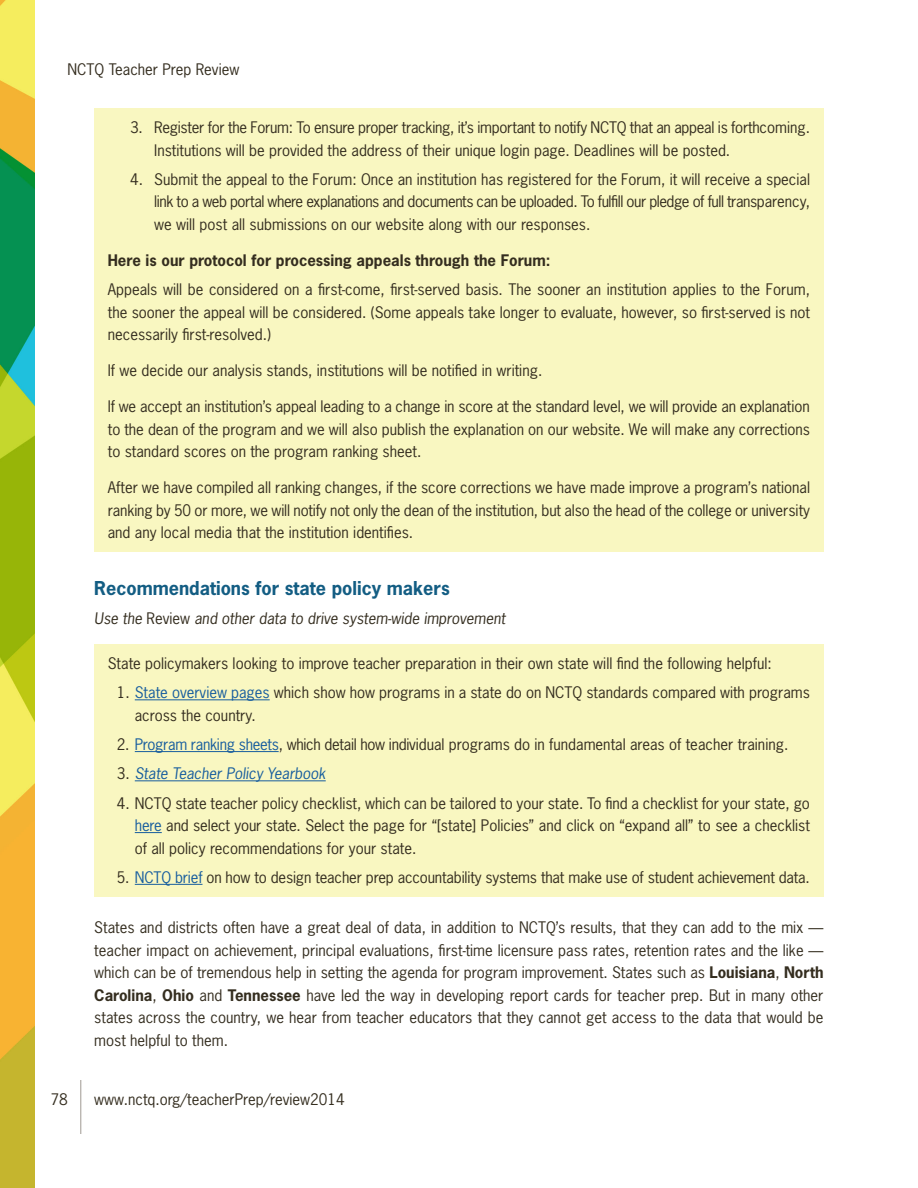
<style>
.page{position:relative;width:918px;height:1188px;background:#fff}
.page>*{position:absolute;margin:0;border:0;box-sizing:border-box;transform-origin:0 0}
.third_heading{font:700 18px "News Gothic Std";color:#135d83}
.paragraph{font:15px/22.5px "News Gothic Std";color:#342d1f;text-align:justify}
.tab_number{font:15px/22.5px "News Gothic Std";color:#342d1f}
.check_list_item{font:15px/22.5px "News Gothic Std";color:#342d1f}
.paragraph-2{font:700 15px "News Gothic Std";color:#342d1f}
.paragraph-3{font:italic 15px "News Gothic Std";color:#342d1f}
.tab_number-2{font:italic 15px "News Gothic Std";color:#175d9e}
.s1{font-style:normal}
.s2{color:#175d9e}
.s3{font-style:normal;color:#342d1f}
.s4{font-weight:700}
</style>
<div class="page">
<hr style="left:80px;top:1080px;width:1px;height:54px;background:#9f9992">
<img style="left:0;top:0;width:35px;height:1188px">
<div style="left:94px;top:108px;width:730px;height:444px;background:#f9f7c1"></div>
<div style="left:94px;top:644px;width:730px;height:252px;background:#f9f7c1"></div>
<hr style="left:135px;top:699px;width:135px;height:1px;background:#175d9e">
<hr style="left:135px;top:751px;width:144px;height:1px;background:#175d9e">
<hr style="left:135px;top:780px;width:191px;height:1px;background:#175d9e">
<svg style="left:135px;top:832px;width:27px;height:1px"></svg>
<hr style="left:135px;top:884px;width:67px;height:1px;background:#175d9e">
<p class="paragraph" style="left:68px;top:58px;width:173px">NCTQ Teacher Prep Review</p>
<p class="check_list_item" style="left:154px;top:116px;width:657px;text-indent:-24px">3. Register for the Forum: To ensure proper tracking, it’s important to notify NCTQ that an appeal is forthcoming.<br>Institutions will be provided the address of their unique login page. Deadlines will be posted.</p>
<p class="check_list_item" style="left:154px;top:168px;width:657px;text-align:justify;text-indent:-24px">4. Submit the appeal to the Forum: Once an institution has registered for the Forum, it will receive a special link to a web portal where explanations and documents can be uploaded. To fulfill our pledge of full transparency, we will post all submissions on our website along with our responses.</p>
<p class="paragraph-2" style="left:108px;top:250px;width:444px">Here is our protocol for processing appeals through the Forum:</p>
<p class="paragraph" style="left:108px;top:278px;width:704px">Appeals will be considered on a first-come, first-served basis. The sooner an institution applies to the Forum, the sooner the appeal will be considered. (Some appeals take longer to evaluate, however, so first-served is not necessarily first-resolved.)</p>
<p class="paragraph" style="left:108px;top:359px;width:436px">If we decide our analysis stands, institutions will be notified in writing.</p>
<p class="paragraph" style="left:108px;top:395px;width:704px">If we accept an institution’s appeal leading to a change in score at the standard level, we will provide an explanation to the dean of the program and we will also publish the explanation on our website. We will make any corrections to standard scores on the program ranking sheet.</p>
<p class="paragraph" style="left:108px;top:476px;width:704px">After we have compiled all ranking changes, if the score corrections we have made improve a program’s national ranking by 50 or more, we will notify not only the dean of the institution, but also the head of the college or university and any local media that the institution identifies.</p>
<p class="third_heading" style="left:94px;top:576px;width:357px">Recommendations for state policy makers</p>
<p class="paragraph-3" style="left:94px;top:609px;width:413px">Use the <span class="s1">Review</span> and other data to drive system-wide improvement</p>
<p class="paragraph" style="left:108px;top:652px;width:665px">State policymakers looking to improve teacher preparation in their own state will find the following helpful:</p>
<p class="tab_number" style="left:135px;top:681px;width:677px;text-indent:-18px">1. <span class="s2">State overview pages</span> which show how programs in a state do on NCTQ standards compared with programs across the country.</p>
<p class="tab_number" style="left:117px;top:733px;width:673px">2. <span class="s2">Program ranking sheets</span>, which detail how individual programs do in fundamental areas of teacher training.</p>
<p class="tab_number-2" style="left:117px;top:764px;width:210px"><span class="s3">3.</span> State Teacher Policy Yearbook</p>
<p class="tab_number" style="left:135px;top:792px;width:677px;text-align:justify;text-indent:-18px">4. NCTQ state teacher policy checklist, which can be tailored to your state. To find a checklist for your state, go <span class="s2">here</span> and select your state. Select the page for “[state] Policies” and click on “expand all” to see a checklist of all policy recommendations for your state.</p>
<p class="tab_number" style="left:117px;top:866px;width:695px">5. <span class="s2">NCTQ brief</span> on how to design teacher prep accountability systems that make use of student achievement data.</p>
<p class="paragraph" style="left:94px;top:916px;width:731px">States and districts often have a great deal of data, in addition to NCTQ’s results, that they can add to the mix — teacher impact on achievement, principal evaluations, first-time licensure pass rates, retention rates and the like — which can be of tremendous help in setting the agenda for program improvement. States such as <span class="s4">Louisiana</span>, <span class="s4">North Carolina</span>, <span class="s4">Ohio</span> and <span class="s4">Tennessee</span> have led the way in developing report cards for teacher prep. But in many other states across the country, we hear from teacher educators that they cannot get access to the data that would be most helpful to them.</p>
<p class="paragraph" style="left:51px;top:1088px;width:19px">78</p>
<p class="paragraph" style="left:94px;top:1088px;width:252px">www.nctq.org/teacherPrep/review2014</p>
</div>
